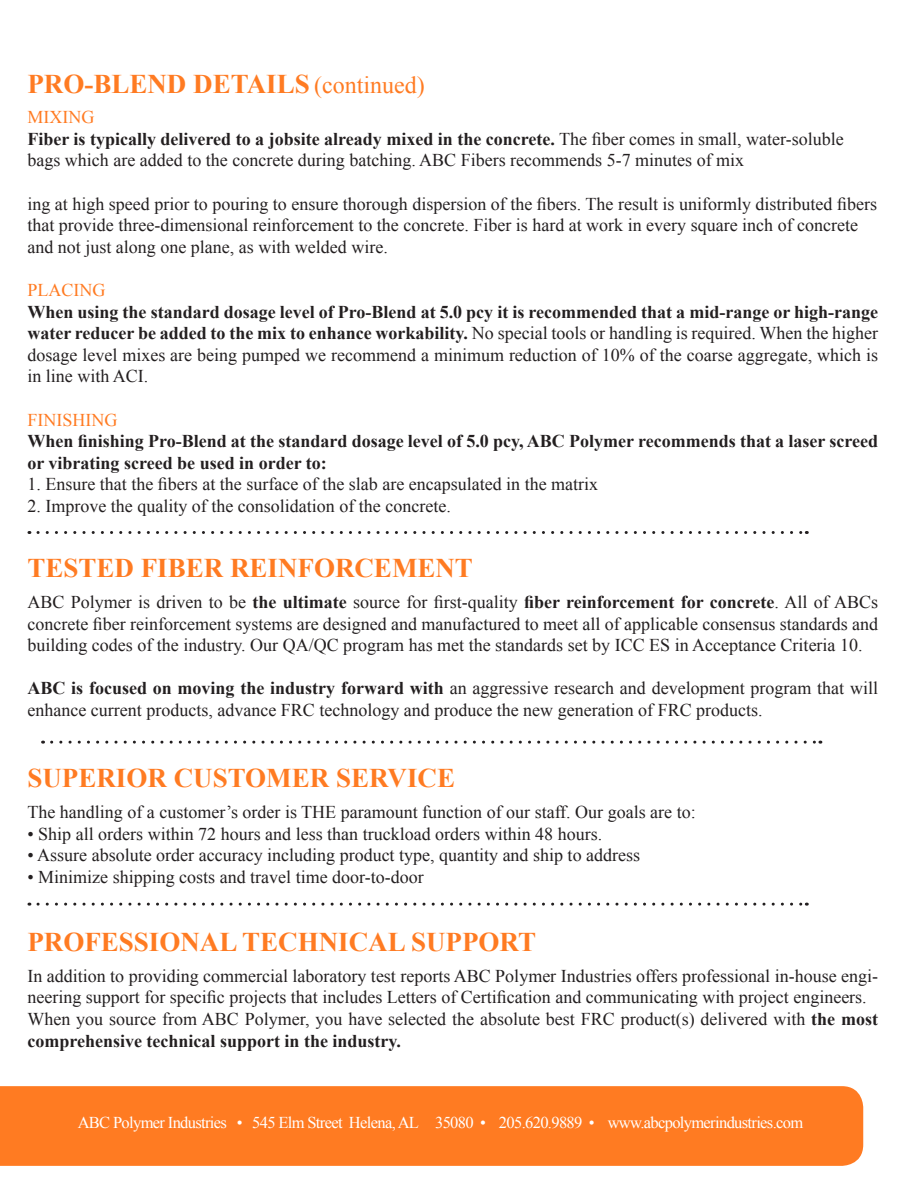
<style>
.page{position:relative;width:918px;height:1188px;background:#fff}
.page>*{position:absolute;margin:0;border:0;box-sizing:border-box;transform-origin:0 0}
.t1{font:700 27px "Times New Roman";color:#ff7b22}
.t2{font:18px/21.6px "Times New Roman";color:#231f20}
.t3{font:700 18px/21.6px "Times New Roman";color:#231f20}
.t4{font:18px "Times New Roman";color:#ff7b22}
.t5{font:16.5px "Times New Roman";letter-spacing:-.04em;color:#fff}
.s1{font-weight:400;font-size:24px}
.s2{font-weight:700}
</style>
<div class="page">
<div style="left:0;top:1086px;width:863px;height:80px;background:#ff7b22"></div>
<svg style="left:52px;top:741px;width:769px;height:3px"></svg>
<svg style="left:38px;top:531px;width:769px;height:3px"></svg>
<svg style="left:38px;top:903px;width:769px;height:3px"></svg>
<p class="t1" style="left:27px;top:65px;width:399px">PRO-BLEND DETAILS <span class="s1">(continued)</span></p>
<p class="t4" style="left:27px;top:105px;width:68px">MIXING</p>
<p class="t2" style="left:27px;top:128px;width:818px"><span class="s2">Fiber is typically delivered to a jobsite already mixed in the concrete.</span> The fiber comes in small, water-soluble bags which are added to the concrete during batching. ABC Fibers recommends 5-7 minutes of mix</p>
<p class="t2" style="left:27px;top:192px;width:851px">ing at high speed prior to pouring to ensure thorough dispersion of the fibers. The result is uniformly distributed fibers that provide three-dimensional reinforcement to the concrete. Fiber is hard at work in every square inch of concrete and not just along one plane, as with welded wire.</p>
<p class="t4" style="left:27px;top:278px;width:79px">PLACING</p>
<p class="t2" style="left:27px;top:300px;width:852px;text-align:justify"><span class="s2">When using the standard dosage level of Pro-Blend at 5.0 pcy it is recommended that a mid-range or high-range water reducer be added to the mix to enhance workability.</span> No special tools or handling is required. When the higher dosage level mixes are being pumped we recommend a minimum reduction of 10% of the coarse aggregate, which is in line with ACI.</p>
<p class="t4" style="left:27px;top:407px;width:91px">FINISHING</p>
<p class="t3" style="left:27px;top:430px;width:852px">When finishing Pro-Blend at the standard dosage level of 5.0 pcy, ABC Polymer recommends that a laser screed or vibrating screed be used in order to:</p>
<p class="t2" style="left:27px;top:473px;width:572px">1. Ensure that the fibers at the surface of the slab are encapsulated in the matrix</p>
<p class="t2" style="left:27px;top:495px;width:425px">2. Improve the quality of the consolidation of the concrete.</p>
<p class="t1" style="left:27px;top:550px;width:447px">TESTED FIBER REINFORCEMENT</p>
<p class="t2" style="left:27px;top:591px;width:852px;text-align:justify">ABC Polymer is driven to be <span class="s2">the ultimate</span> source for first-quality <span class="s2">fiber reinforcement for concrete</span>. All of ABCs concrete fiber reinforcement systems are designed and manufactured to meet all of applicable consensus standards and building codes of the industry. Our QA/QC program has met the standards set by ICC ES in Acceptance Criteria 10.</p>
<p class="t2" style="left:27px;top:677px;width:852px"><span class="s2">ABC is focused on moving the industry forward with</span> an aggressive research and development program that will enhance current products, advance FRC technology and produce the new generation of FRC products.</p>
<p class="t1" style="left:27px;top:760px;width:429px">SUPERIOR CUSTOMER SERVICE</p>
<p class="t2" style="left:27px;top:801px;width:670px">The handling of a customer’s order is THE paramount function of our staff. Our goals are to:</p>
<p class="t2" style="left:27px;top:822px;width:576px">• Ship all orders within 72 hours and less than truckload orders within 48 hours.</p>
<p class="t2" style="left:27px;top:844px;width:614px">• Assure absolute order accuracy including product type, quantity and ship to address</p>
<p class="t2" style="left:27px;top:866px;width:398px">• Minimize shipping costs and travel time door-to-door</p>
<p class="t1" style="left:27px;top:923px;width:510px">PROFESSIONAL TECHNICAL SUPPORT</p>
<p class="t2" style="left:27px;top:965px;width:852px">In addition to providing commercial laboratory test reports ABC Polymer Industries offers professional in-house engi&shy;neering support for specific projects that includes Letters of Certification and communicating with project engineers.</p>
<p class="t2" style="left:27px;top:1008px;width:852px">When you source from ABC Polymer, you have selected the absolute best FRC product(s) delivered with <span class="s2">the most comprehensive technical support in the industry.</span></p>
<p class="t5" style="left:78px;top:1112px;width:727px">ABC Polymer Industries • 545 Elm Street Helena, AL 35080 • 205.620.9889 • www.abcpolymerindustries.com</p>
</div>
